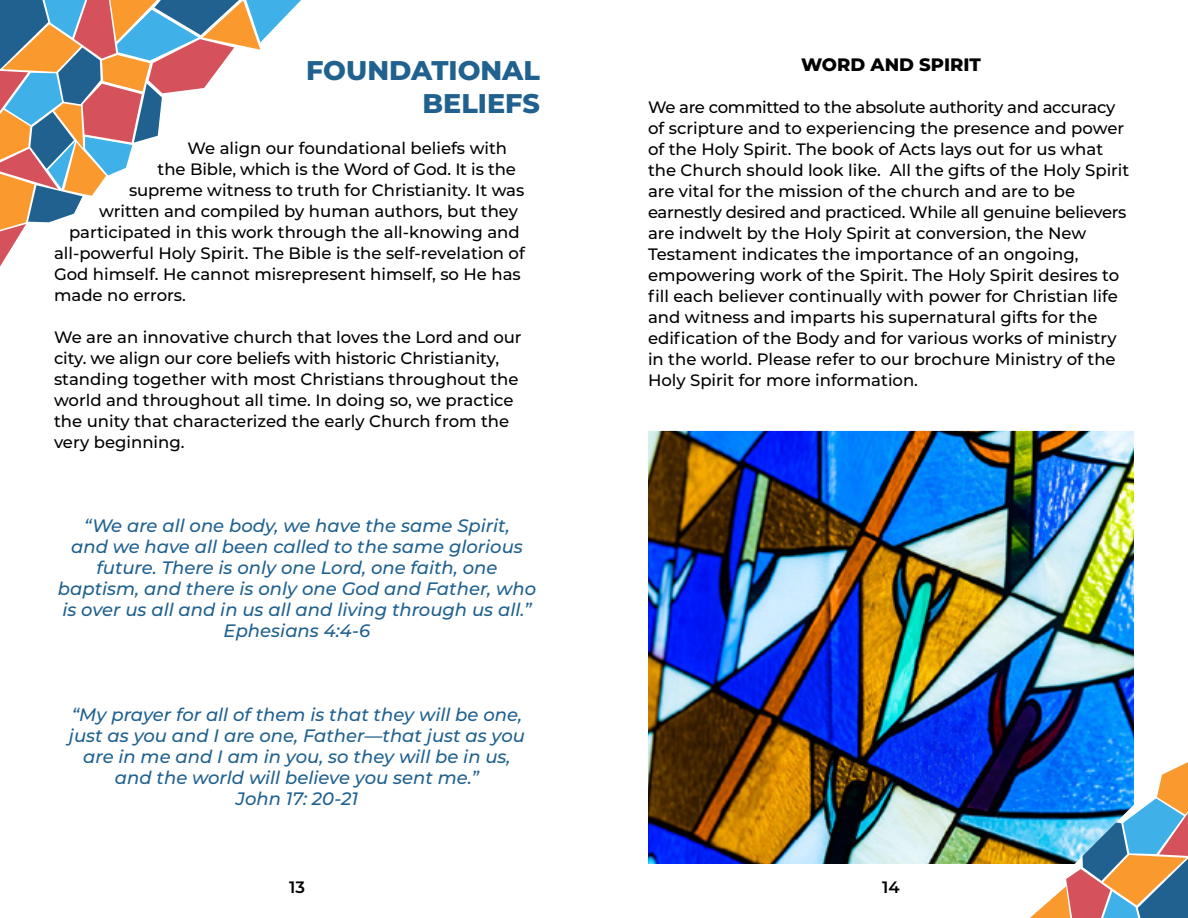
<style>
.page{position:relative;width:1188px;height:918px;background:#fff}
.page>*{position:absolute;margin:0;border:0;box-sizing:border-box;transform-origin:0 0}
.t1{font:800 27px/32.4px "Montserrat";color:#20618f;text-align:right}
.t2{font:italic 500 18px/21px "Montserrat";color:#20618f;text-align:center}
.t3{font:800 18px "Montserrat";color:#000}
.t4{font:500 16.5px/21px "Montserrat";color:#000}
.t5{font:600 16.5px "Montserrat";color:#000}
</style>
<div class="page">
<svg style="left:0;top:0;width:301px;height:267px"></svg>
<svg style="left:1030px;top:762px;width:158px;height:156px"></svg>
<img style="left:648px;top:431px;width:486px;height:433px">
<h1 class="t1" style="left:306px;top:53px;width:235px">FOUNDATIONAL<br>BELIEFS</h1>
<p class="t4" style="left:188px;top:137px;width:321px">We align our foundational beliefs with</p>
<p class="t4" style="left:158px;top:158px;width:360px">the Bible, which is the Word of God. It is the</p>
<p class="t4" style="left:129px;top:179px;width:397px">supreme witness to truth for Christianity. It was</p>
<p class="t4" style="left:99px;top:200px;width:421px">written and compiled by human authors, but they</p>
<p class="t4" style="left:69px;top:221px;width:452px">participated in this work through the all-knowing and</p>
<p class="t4" style="left:54px;top:242px;width:472px">all-powerful Holy Spirit. The Bible is the self-revelation of</p>
<p class="t4" style="left:54px;top:263px;width:468px">God himself. He cannot misrepresent himself, so He has</p>
<p class="t4" style="left:54px;top:284px;width:133px">made no errors.</p>
<p class="t4" style="left:54px;top:326px;width:469px">We are an innovative church that loves the Lord and our city. we align our core beliefs with historic Christianity, standing together with most Christians throughout the world and throughout all time. In doing so, we practice the unity that characterized the early Church from the very beginning.</p>
<p class="t2" style="left:58px;top:514px;width:480px">“We are all one body, we have the same Spirit,<br>and we have all been called to the same glorious future. There is only one Lord, one faith, one baptism, and there is only one God and Father, who is over us all and in us all and living through us all.” Ephesians 4:4-6</p>
<p class="t2" style="left:69px;top:703px;width:458px">“My prayer for all of them is that they will be one, just as you and I are one, Father—that just as you are in me and I am in you, so they will be in us, and the world will believe you sent me.”<br>John 17: 20-21</p>
<p class="t5" style="left:289px;top:875px;width:17px">13</p>
<p class="t3" style="left:801px;top:52px;width:181px">WORD AND SPIRIT</p>
<p class="t4" style="left:648px;top:96px;width:483px">We are committed to the absolute authority and accuracy of scripture and to experiencing the presence and power of the Holy Spirit. The book of Acts lays out for us what the Church should look like. All the gifts of the Holy Spirit are vital for the mission of the church and are to be earnestly desired and practiced. While all genuine believers are indwelt by the Holy Spirit at conversion, the New Testament indicates the importance of an ongoing, empowering work of the Spirit. The Holy Spirit desires to fill each believer continually with power for Christian life and witness and imparts his supernatural gifts for the edification of the Body and for various works of ministry in the world. Please refer to our brochure Ministry of the Holy Spirit for more information.</p>
<p class="t5" style="left:882px;top:875px;width:19px">14</p>
</div>
